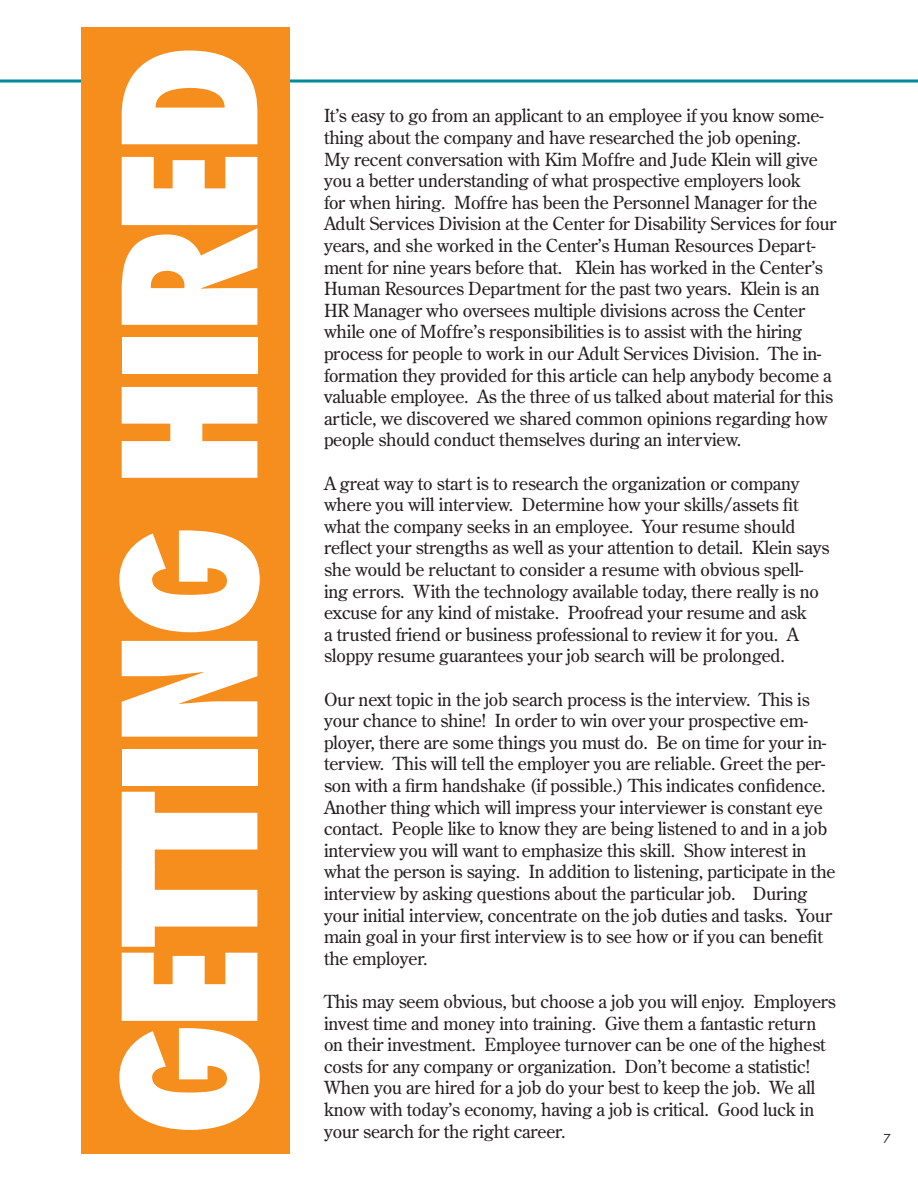
<style>
.page{position:relative;width:918px;height:1188px;background:#fff}
.page>*{position:absolute;margin:0;border:0;box-sizing:border-box;transform-origin:0 0}
.t1{font:800 condensed 180px "Futura";letter-spacing:-.05em;color:#fff}
.t2{font:18px/21.6px "Century Old Style";letter-spacing:-.01em;color:#231f20}
.t3{font:12px "Futura";color:#231f20}
</style>
<div class="page">
<hr style="left:0;top:80px;width:918px;height:2px;background:#008b98">
<div style="left:81px;top:27px;width:209px;height:1127px;background:#f68e1e"></div>
<h1 class="t1" style="left:78px;top:1137px;width:1095px;rotate:-90deg">Getting Hired</h1>
<p class="t2" style="left:324px;top:105px;width:514px">It’s easy to go from an applicant to an employee if you know some&shy;thing about the company and have researched the job opening.<br>My recent conversation with Kim Moffre and Jude Klein will give you a better understanding of what prospective employers look<br>for when hiring. Moffre has been the Personnel Manager for the Adult Services Division at the Center for Disability Services for four years, and she worked in the Center’s Human Resources Depart&shy;ment for nine years before that. Klein has worked in the Center’s Human Resources Department for the past two years. Klein is an HR Manager who oversees multiple divisions across the Center while one of Moffre’s responsibilities is to assist with the hiring process for people to work in our Adult Services Division. The in&shy;formation they provided for this article can help anybody become a valuable employee. As the three of us talked about material for this article, we discovered we shared common opinions regarding how people should conduct themselves during an interview.</p>
<p class="t2" style="left:324px;top:472px;width:507px">A great way to start is to research the organization or company where you will interview. Determine how your skills/assets fit what the company seeks in an employee. Your resume should reflect your strengths as well as your attention to detail. Klein says she would be reluctant to consider a resume with obvious spell&shy;ing errors. With the technology available today, there really is no excuse for any kind of mistake. Proofread your resume and ask<br>a trusted friend or business professional to review it for you. A sloppy resume guarantees your job search will be prolonged.</p>
<p class="t2" style="left:324px;top:688px;width:513px">Our next topic in the job search process is the interview. This is your chance to shine! In order to win over your prospective em&shy;ployer, there are some things you must do. Be on time for your in&shy;terview. This will tell the employer you are reliable. Greet the per&shy;son with a firm handshake (if possible.) This indicates confidence.<br>Another thing which will impress your interviewer is constant eye contact. People like to know they are being listened to and in a job interview you will want to emphasize this skill. Show interest in what the person is saying. In addition to listening, participate in the interview by asking questions about the particular job. During your initial interview, concentrate on the job duties and tasks. Your main goal in your first interview is to see how or if you can benefit the employer.</p>
<p class="t2" style="left:324px;top:990px;width:513px">This may seem obvious, but choose a job you will enjoy. Employers invest time and money into training. Give them a fantastic return on their investment. Employee turnover can be one of the highest costs for any company or organization. Don’t become a statistic!<br>When you are hired for a job do your best to keep the job. We all know with today’s economy, having a job is critical. Good luck in</p>
<p class="t2" style="left:324px;top:1120px;width:243px">your search for the right career.</p>
<p class="t3" style="left:884px;top:1131px;width:9px">7</p>
</div>
